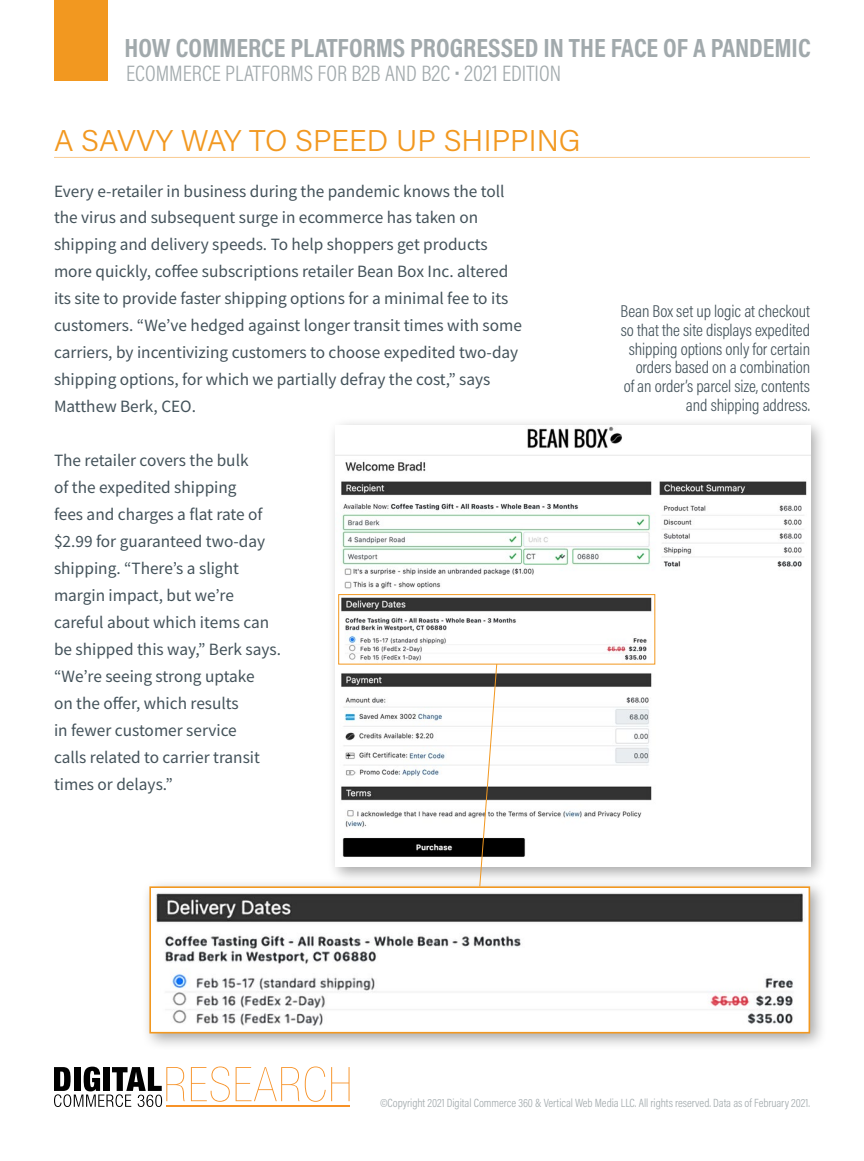
<style>
.page{position:relative;width:864px;height:1161px;background:#fff}
.page>*{position:absolute;margin:0;border:0;box-sizing:border-box;transform-origin:0 0}
.t1{font:300 30px "Acumin Pro";color:#f29820}
.t2{font:700 26.55px "Acumin Pro Cond";color:#a1a9ac}
.t3{font:300 22.5px "Acumin Pro Cond";color:#a1a9ac}
.t4{font:17.25px/27px "Source Sans Pro";color:#43525a}
.t5{font:300 17.25px/18.8px "Acumin Pro Cond";letter-spacing:-.005em;color:#43525a;text-align:right}
.t6{font:300 12px "Acumin Pro Cond";letter-spacing:-.005em;color:#a1a9ac}
</style>
<div class="page">
<div style="left:54px;top:0;width:54px;height:81px;background:#f29820"></div>
<svg style="left:54px;top:1067px;width:131px;height:40px"></svg>
<svg style="left:191px;top:1067px;width:39px;height:35px"></svg>
<svg style="left:236px;top:1067px;width:114px;height:35px"></svg>
<hr style="left:166px;top:1105px;width:184px;height:2px;background:#f79227">
<hr style="left:54px;top:157px;width:756px;height:1px;background:#f9cb90">
<div style="left:327px;top:417px;width:501px;height:468px;background:#000;opacity:.35"></div>
<img style="left:335px;top:426px;width:475px;height:441px">
<div style="left:141px;top:878px;width:687px;height:173px;background:#000;opacity:.35"></div>
<img style="left:152px;top:889px;width:655px;height:141px">
<div style="left:149px;top:886px;width:661px;height:147px;border:2px solid #f29820"></div>
<div style="left:338px;top:594px;width:317px;height:70px;border:1px solid #f29820"></div>
<svg style="left:479px;top:663px;width:19px;height:224px"></svg>
<h2 class="t2" style="left:124px;top:30px;width:688px">HOW COMMERCE PLATFORMS PROGRESSED IN THE FACE OF A PANDEMIC</h2>
<h3 class="t3" style="left:126px;top:59px;width:437px">ECOMMERCE PLATFORMS FOR B2B AND B2C • 2021 EDITION</h3>
<h1 class="t1" style="left:54px;top:120px;width:528px">A SAVVY WAY TO SPEED UP SHIPPING</h1>
<p class="t4" style="left:54px;top:177px;width:470px">Every e-retailer in business during the pandemic knows the toll the virus and subsequent surge in ecommerce has taken on shipping and delivery speeds. To help shoppers get products more quickly, coffee subscriptions retailer Bean Box Inc. altered its site to provide faster shipping options for a minimal fee to its customers. “We’ve hedged against longer transit times with some carriers, by incentivizing customers to choose expedited two-day shipping options, for which we partially defray the cost,” says Matthew Berk, CEO.</p>
<p class="t4" style="left:54px;top:447px;width:229px">The retailer covers the bulk<br>of the expedited shipping<br>fees and charges a flat rate of $2.99 for guaranteed two-day shipping. “There’s a slight margin impact, but we’re careful about which items can be shipped this way,” Berk says. “We’re seeing strong uptake<br>on the offer, which results<br>in fewer customer service<br>calls related to carrier transit times or delays.”</p>
<p class="t5" style="left:621px;top:301px;width:191px">Bean Box set up logic at checkout so that the site displays expedited shipping options only for certain orders based on a combination<br>of an order’s parcel size, contents and shipping address.</p>
<p class="t6" style="left:380px;top:1095px;width:431px">©Copyright 2021 Digital Commerce 360 &amp; Vertical Web Media LLC. All rights reserved. Data as of February 2021.</p>
</div>
